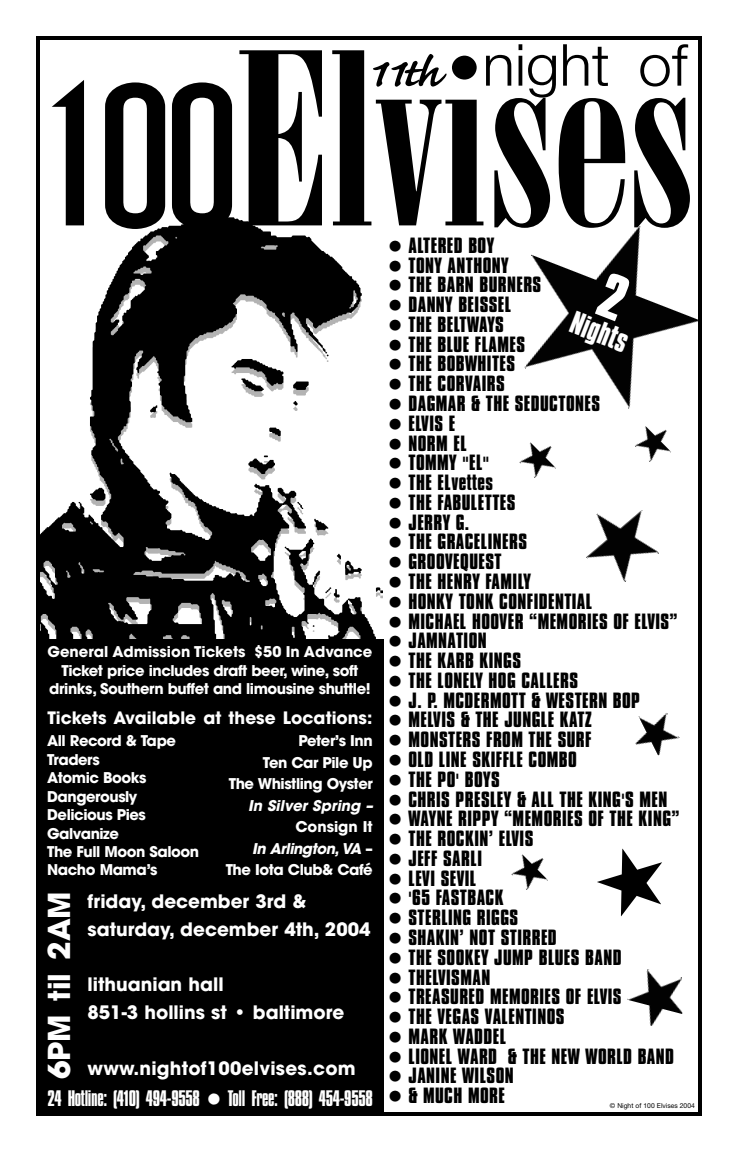
<style>
.page{position:relative;width:738px;height:1152px;background:#fff}
.page>*{position:absolute;margin:0;border:0;box-sizing:border-box;transform-origin:0 0}
.t1{font:242.2px "Bodoni Poster Compressed";letter-spacing:-.015em;color:#000}
.t2{font:300 58px "Helvetica Neue";color:#000;scale:1.04 1}
.t3{font:700 30px "Avant Garde";color:#fff}
.t4{font:700 27.4px "Compacta BT";color:#fff}
.t5{font:19.3px "Compacta BT";letter-spacing:-.02em;color:#fff}
.t6{font:700 19px/19.8px "Compacta BT";letter-spacing:.025em;color:#000}
.t7{font:700 18.4px/27.9px "Avant Garde";color:#fff}
.t8{font:700 17px "Avant Garde";color:#fff}
.t9{font:700 14.7px/18.4px "Avant Garde";letter-spacing:-.03em;color:#fff;text-align:right}
.t10{font:italic 700 14.7px "Avant Garde";color:#fff}
.t11{font:6.8px "Helvetica Neue";color:#000}
.s1{font-family:"Caflisch Script";font-weight:700;font-size:52.2px}
.s2{font-family:"Anna";font-size:198px}
.s3{font-style:italic}
</style>
<div class="page">
<img style="left:39px;top:217px;width:344px;height:422px">
<div style="left:36px;top:639px;width:348px;height:477px;background:#000"></div>
<img style="left:586px;top:510px;width:73px;height:72px">
<svg style="left:597px;top:848px;width:65px;height:69px"></svg>
<img style="left:635px;top:713px;width:45px;height:43px">
<img style="left:511px;top:854px;width:37px;height:36px">
<img style="left:635px;top:426px;width:36px;height:36px">
<img style="left:519px;top:442px;width:37px;height:36px">
<img style="left:627px;top:969px;width:56px;height:57px">
<img style="left:524px;top:194px;width:178px;height:227px">
<div style="left:595px;top:272px;width:36px;height:49px;background:#020202"></div>
<h2 class="t2" style="left:366px;top:44px;width:311px"><span class="s1">11th</span> night of</h2>
<h1 class="t1" style="left:32px;top:50px;width:665px"><span class="s2">100</span>Elvises</h1>
<p class="t9" style="left:48px;top:644px;width:326px;text-align:center">General Admission Tickets $50 In Advance<br>Ticket price includes draft beer, wine, soft drinks, Southern buffet and limousine shuttle!</p>
<p class="t8" style="left:48px;top:712px;width:326px">Tickets Available at these Locations:</p>
<p class="t9" style="left:47px;top:733px;width:154px;text-align:left">All Record &amp; Tape<br>Traders<br>Atomic Books<br>Dangerously<br>Delicious Pies<br>Galvanize<br>The Full Moon Saloon<br>Nacho Mama’s</p>
<p class="t9" style="left:229px;top:732px;width:145px;line-height:21.5px">Peter’s Inn<br>Ten Car Pile Up<br>The Whistling Oyster</p>
<p class="t10" style="left:248px;top:800px;width:126px">In Silver Spring –</p>
<p class="t9" style="left:226px;top:818px;width:149px;line-height:21.5px">Consign It<br><span class="s3">In Arlington, VA</span> –<br>The Iota Club&amp; Café</p>
<h3 class="t3" style="left:48px;top:1079px;width:189px;rotate:-90deg">6PM til 2AM</h3>
<p class="t7" style="left:88px;top:889px;width:284px">friday, december 3rd &amp; saturday, december 4th, 2004</p>
<p class="t7" style="left:88px;top:972px;width:258px">lithuanian hall<br>851-3 hollins st • baltimore</p>
<p class="t7" style="left:88px;top:1056px;width:270px">www.nightof100elvises.com</p>
<p class="t5" style="left:47px;top:1090px;width:154px">24 Hotline: (410) 494-9558</p>
<p class="t5" style="left:228px;top:1090px;width:146px">Toll Free: (888) 454-9558</p>
<p class="t6" style="left:409px;top:237px;width:273px">ALTERED BOY<br>TONY ANTHONY<br>THE BARN BURNERS<br>DANNY BEISSEL<br>THE BELTWAYS<br>THE BLUE FLAMES<br>THE BOBWHITES<br>THE CORVAIRS<br>DAGMAR &amp; THE SEDUCTONES<br>ELVIS E<br>NORM EL<br>TOMMY "EL"<br>THE ELvettes<br>THE FABULETTES<br>JERRY G.<br>THE GRACELINERS<br>GROOVEQUEST<br>THE HENRY FAMILY<br>HONKY TONK CONFIDENTIAL<br>MICHAEL HOOVER “MEMORIES OF ELVIS”<br>JAMNATION<br>THE KARB KINGS<br>THE LONELY HOG CALLERS<br>J. P. MCDERMOTT &amp; WESTERN BOP<br>MELVIS &amp; THE JUNGLE KATZ<br>MONSTERS FROM THE SURF<br>OLD LINE SKIFFLE COMBO<br>THE PO' BOYS<br>CHRIS PRESLEY &amp; ALL THE KING'S MEN<br>WAYNE RIPPY “MEMORIES OF THE KING”<br>THE ROCKIN’ ELVIS<br>JEFF SARLI<br>LEVI SEVIL<br>'65 FASTBACK<br>STERLING RIGGS<br>SHAKIN’ NOT STIRRED<br>THE SOOKEY JUMP BLUES BAND<br>THELVISMAN<br>TREASURED MEMORIES OF ELVIS<br>THE VEGAS VALENTINOS<br>MARK WADDEL<br>LIONEL WARD &amp; THE NEW WORLD BAND<br>JANINE WILSON<br>&amp; MUCH MORE</p>
<h3 class="t4" style="left:576px;top:310px;width:61px;rotate:21deg">Nights</h3>
<p class="t11" style="left:610px;top:1104px;width:86px">© Night of 100 Elvises 2004</p>
</div>
